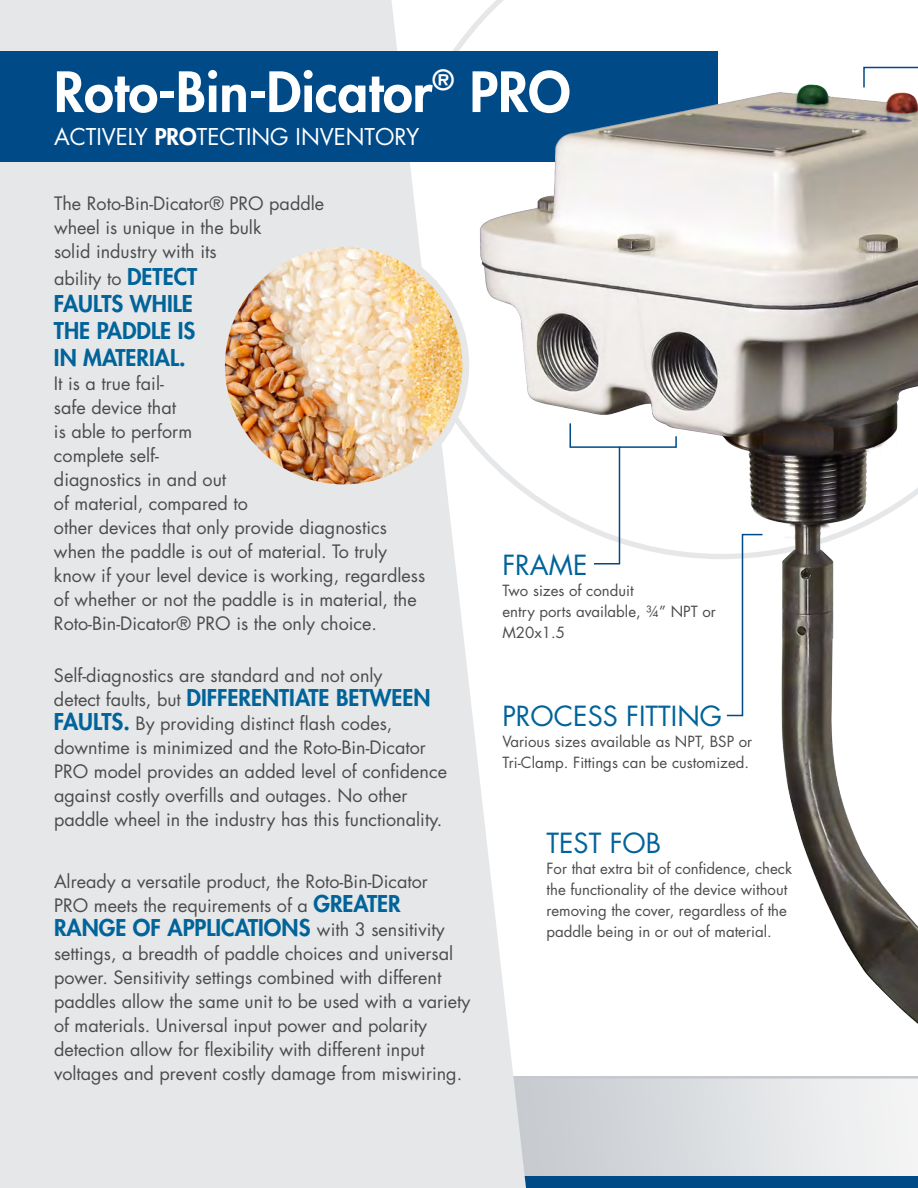
<style>
.page{position:relative;width:918px;height:1188px;background:#fff}
.page>*{position:absolute;margin:0;border:0;box-sizing:border-box;transform-origin:0 0}
.Default_Paragraph_St{font:800 54px "Futura Std";color:#fff}
.Call_Outs{font:27px "Futura Std";color:#006399}
.Default_Paragraph_St-2{font:800 22.5px/27px "Futura Std";color:#006399;text-align:justify}
.Default_Paragraph_St-3{font:22.5px "Futura Std";color:#fff}
.Default_Paragraph_St-4{font:18px/24px "Futura Std";color:#4b4c4d}
.Call_Outs-2{font:15px/21px "Futura Std";color:#4b4c4d}
.s1{font-weight:800}
.s2{font-weight:800;font-size:22.5px;color:#006399}
.s3{font-weight:400;font-size:18px;color:#4b4c4d}
</style>
<div class="page">
<img style="left:526px;top:1131px;width:392px;height:46px">
<div style="left:0;top:1177px;width:918px;height:11px;background:#004a87"></div>
<div style="left:0;top:0;width:526px;height:1188px;background:#e6e7e9"></div>
<div style="left:0;top:52px;width:717px;height:110px;background:#004a87"></div>
<img style="left:470px;top:10px;width:448px;height:1121px">
<img style="left:222px;top:243px;width:244px;height:245px;border-radius:122px">
<div style="left:218px;top:240px;width:251px;height:251px;border:7px solid #e6e7e9;border-radius:50%"></div>
<svg style="left:862px;top:66px;width:56px;height:23px"></svg>
<svg style="left:569px;top:422px;width:109px;height:143px"></svg>
<svg style="left:725px;top:533px;width:39px;height:184px"></svg>
<p class="Default_Paragraph_St" style="left:54px;top:58px;width:518px">Roto-Bin-Dicator<sup>®</sup> PRO</p>
<p class="Default_Paragraph_St-3" style="left:54px;top:122px;width:367px">ACTIVELY <span class="s1">PRO</span>TECTING INVENTORY</p>
<p class="Default_Paragraph_St-4" style="left:54px;top:191px;width:272px">The Roto-Bin-Dicator® PRO paddle wheel is unique in the bulk<br>solid industry with its</p>
<p class="Default_Paragraph_St-4" style="left:54px;top:266px;width:145px">ability to <span class="s2">DETECT</span></p>
<p class="Default_Paragraph_St-2" style="left:54px;top:290px;width:143px">FAULTS WHILE THE PADDLE IS IN MATERIAL.</p>
<p class="Default_Paragraph_St-4" style="left:54px;top:371px;width:373px">It is a true fail-<br>safe device that<br>is able to perform<br>complete self-<br>diagnostics in and out<br>of material, compared to<br>other devices that only provide diagnostics when the paddle is out of material. To truly know if your level device is working, regardless of whether or not the paddle is in material, the<br>Roto-Bin-Dicator® PRO is the only choice.</p>
<p class="Default_Paragraph_St-4" style="left:54px;top:664px;width:330px">Self-diagnostics are standard and not only</p>
<p class="Default_Paragraph_St-2" style="left:54px;top:684px;width:378px"><span class="s3">detect faults, but</span> DIFFERENTIATE BETWEEN</p>
<p class="Default_Paragraph_St-4" style="left:54px;top:712px;width:395px"><span class="s2">FAULTS.</span> By providing distinct flash codes, downtime is minimized and the Roto-Bin-Dicator PRO model provides an added level of confidence against costly overfills and outages. No other paddle wheel in the industry has this functionality.</p>
<p class="Default_Paragraph_St-4" style="left:54px;top:869px;width:375px">Already a versatile product, the Roto-Bin-Dicator<br>PRO meets the requirements of a <span class="s2">GREATER</span></p>
<p class="Default_Paragraph_St-2" style="left:54px;top:914px;width:392px">RANGE OF APPLICATIONS <span class="s3">with 3 sensitivity</span></p>
<p class="Default_Paragraph_St-4" style="left:54px;top:941px;width:418px">settings, a breadth of paddle choices and universal power. Sensitivity settings combined with different paddles allow the same unit to be used with a variety of materials. Universal input power and polarity detection allow for flexibility with different input voltages and prevent costly damage from miswiring.</p>
<p class="Call_Outs" style="left:502px;top:548px;width:87px">FRAME</p>
<p class="Call_Outs-2" style="left:502px;top:580px;width:215px">Two sizes of conduit<br>entry ports available, ¾” NPT or<br>M20x1.5</p>
<p class="Call_Outs" style="left:502px;top:699px;width:221px">PROCESS FITTING</p>
<p class="Call_Outs-2" style="left:502px;top:731px;width:251px">Various sizes available as NPT, BSP or<br>Tri-Clamp. Fittings can be customized.</p>
<p class="Call_Outs" style="left:546px;top:826px;width:116px">TEST FOB</p>
<p class="Call_Outs-2" style="left:546px;top:859px;width:247px">For that extra bit of confidence, check the functionality of the device without removing the cover, regardless of the paddle being in or out of material.</p>
</div>
